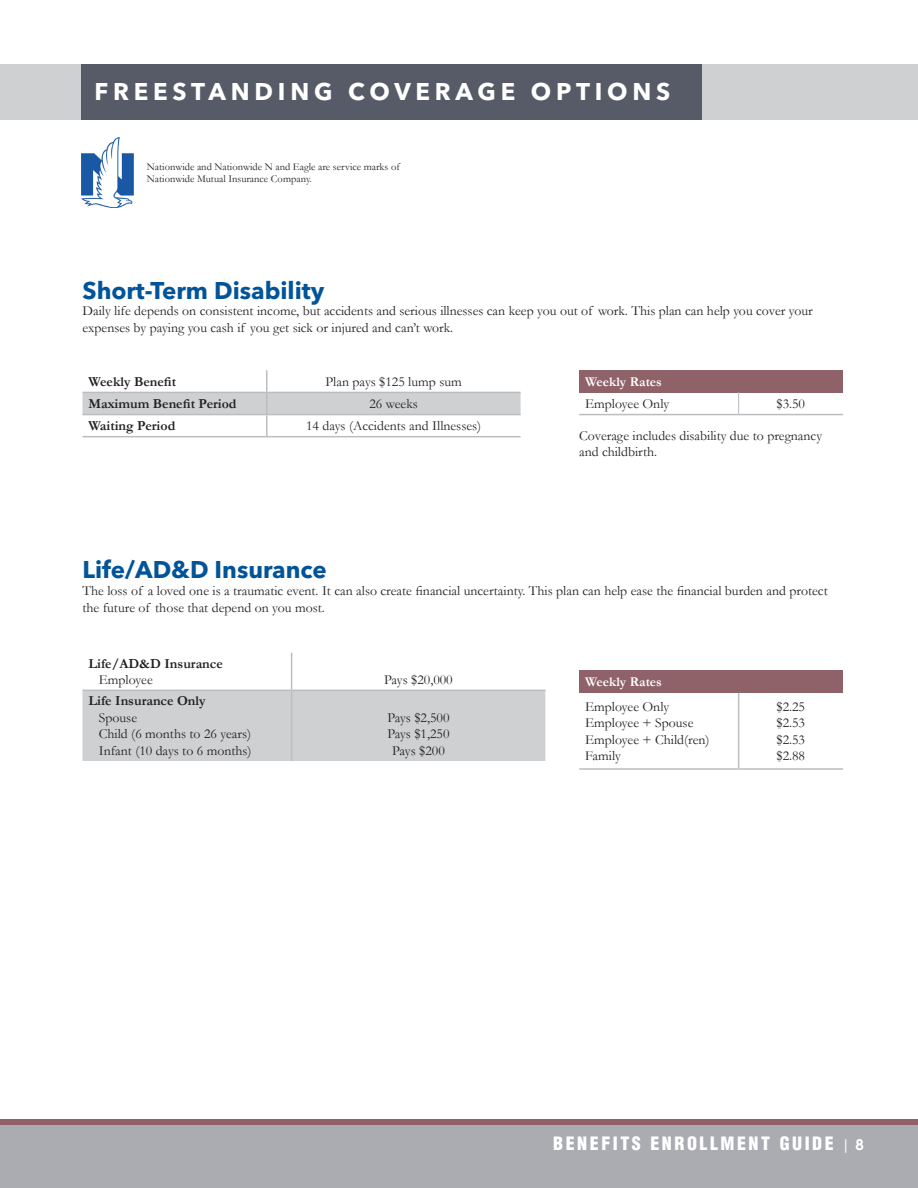
<style>
.page{position:relative;width:918px;height:1188px;background:#fff}
.page>*{position:absolute;margin:0;border:0;box-sizing:border-box;transform-origin:0 0}
.t1{font:700 24px "Avenir Next LT Pro";color:#01549a}
.t2{font:700 24px "Avenir Next LT Pro";letter-spacing:.2em;color:#fff}
.t3{font:900 condensed 18px "Helvetica LT Std";letter-spacing:.14em;color:#fff}
.t4{font:13.8px/16.5px "Garamond";color:#231f20}
.t5{font:700 13.8px "Garamond";color:#231f20}
.t6{font:700 13.5px "Garamond";color:#fff}
.t7{font:10.5px/12.6px "Garamond";color:#231f20}
.s1{font-family:"Century Gothic";font-weight:400;font-stretch:normal;font-size:15px}
.s2{font-family:"Century Gothic";font-weight:700;font-stretch:normal;font-size:15px}
</style>
<div class="page">
<div style="left:858px;top:64px;width:60px;height:55px;background:#ced0d1"></div>
<div style="left:0;top:1125px;width:918px;height:63px;background:#abacb2"></div>
<div style="left:0;top:1120px;width:918px;height:5px;background:#8f6168"></div>
<div style="left:0;top:64px;width:873px;height:55px;background:#ced0d1"></div>
<div style="left:81px;top:64px;width:621px;height:55px;background:#565b67"></div>
<div style="left:82px;top:393px;width:439px;height:21px;background:#ced0d1"></div>
<hr style="left:266px;top:370px;width:2px;height:22px;background:#bcbdc0">
<hr style="left:82px;top:392px;width:185px;height:1px;background:#bcbdc0">
<hr style="left:267px;top:392px;width:254px;height:1px;background:#bcbdc0">
<hr style="left:266px;top:393px;width:2px;height:21px;background:#bcbdc0">
<hr style="left:82px;top:414px;width:185px;height:1px;background:#bcbdc0">
<hr style="left:267px;top:414px;width:254px;height:1px;background:#bcbdc0">
<hr style="left:266px;top:415px;width:2px;height:21px;background:#bcbdc0">
<hr style="left:82px;top:436px;width:185px;height:1px;background:#bcbdc0">
<hr style="left:267px;top:436px;width:254px;height:1px;background:#bcbdc0">
<div style="left:82px;top:691px;width:463px;height:70px;background:#ced0d1"></div>
<hr style="left:291px;top:653px;width:1px;height:37px;background:#bcbdc0">
<hr style="left:82px;top:690px;width:210px;height:1px;background:#bcbdc0">
<hr style="left:292px;top:690px;width:253px;height:1px;background:#bcbdc0">
<hr style="left:291px;top:691px;width:1px;height:70px;background:#bcbdc0">
<div style="left:579px;top:370px;width:264px;height:22px;background:#8f6168"></div>
<svg style="left:738px;top:392px;width:1px;height:22px"></svg>
<hr style="left:579px;top:414px;width:160px;height:1px;background:#bcbdc0">
<hr style="left:739px;top:414px;width:104px;height:1px;background:#bcbdc0">
<div style="left:579px;top:671px;width:264px;height:22px;background:#8f6168"></div>
<hr style="left:738px;top:693px;width:1px;height:75px;background:#bcbdc0">
<hr style="left:579px;top:768px;width:160px;height:2px;background:#bcbdc0">
<hr style="left:739px;top:768px;width:104px;height:2px;background:#bcbdc0">
<img style="left:81px;top:137px;width:53px;height:71px">
<p class="t2" style="left:94px;top:77px;width:578px">FREESTANDING COVERAGE OPTIONS</p>
<p class="t7" style="left:147px;top:160px;width:254px">Nationwide and Nationwide N and Eagle are service marks of<br>Nationwide Mutual Insurance Company.</p>
<p class="t1" style="left:82px;top:276px;width:243px">Short-Term Disability</p>
<p class="t4" style="left:82px;top:302px;width:732px">Daily life depends on consistent income, but accidents and serious illnesses can keep you out of work. This plan can help you cover your expenses by paying you cash if you get sick or injured and can’t work.</p>
<p class="t5" style="left:88px;top:372px;width:89px">Weekly Benefit</p>
<p class="t4" style="left:326px;top:373px;width:138px">Plan pays $125 lump sum</p>
<p class="t5" style="left:88px;top:394px;width:150px">Maximum Benefit Period</p>
<p class="t4" style="left:369px;top:395px;width:50px">26 weeks</p>
<p class="t5" style="left:88px;top:416px;width:88px">Waiting Period</p>
<p class="t4" style="left:306px;top:417px;width:177px">14 days (Accidents and Illnesses)</p>
<p class="t6" style="left:585px;top:372px;width:78px">Weekly Rates</p>
<p class="t4" style="left:585px;top:395px;width:86px">Employee Only</p>
<p class="t4" style="left:777px;top:395px;width:30px">$3.50</p>
<p class="t4" style="left:579px;top:427px;width:244px">Coverage includes disability due to pregnancy and childbirth.</p>
<p class="t1" style="left:82px;top:555px;width:246px">Life/AD&amp;D Insurance</p>
<p class="t4" style="left:82px;top:582px;width:747px">The loss of a loved one is a traumatic event. It can also create financial uncertainty. This plan can help ease the financial burden and protect the future of those that depend on you most.</p>
<p class="t5" style="left:88px;top:654px;width:136px">Life/AD&amp;D Insurance</p>
<p class="t4" style="left:99px;top:671px;width:55px">Employee</p>
<p class="t4" style="left:384px;top:671px;width:70px">Pays $20,000</p>
<p class="t5" style="left:88px;top:692px;width:119px">Life Insurance Only</p>
<p class="t4" style="left:99px;top:709px;width:40px">Spouse</p>
<p class="t4" style="left:99px;top:726px;width:154px">Child (6 months to 26 years)</p>
<p class="t4" style="left:99px;top:742px;width:154px">Infant (10 days to 6 months)</p>
<p class="t4" style="left:387px;top:709px;width:64px">Pays $2,500</p>
<p class="t4" style="left:387px;top:726px;width:64px">Pays $1,250</p>
<p class="t4" style="left:392px;top:742px;width:54px">Pays $200</p>
<p class="t6" style="left:585px;top:673px;width:78px">Weekly Rates</p>
<p class="t4" style="left:585px;top:698px;width:86px">Employee Only</p>
<p class="t4" style="left:585px;top:714px;width:110px">Employee + Spouse</p>
<p class="t4" style="left:585px;top:731px;width:126px">Employee + Child(ren)</p>
<p class="t4" style="left:585px;top:747px;width:37px">Family</p>
<p class="t4" style="left:777px;top:698px;width:30px">$2.25</p>
<p class="t4" style="left:777px;top:714px;width:30px">$2.53</p>
<p class="t4" style="left:777px;top:731px;width:30px">$2.53</p>
<p class="t4" style="left:777px;top:747px;width:30px">$2.88</p>
<h2 class="t3" style="left:553px;top:1132px;width:312px">BENEFITS ENROLLMENT GUIDE <span class="s1">|</span> <span class="s2">8</span></h2>
</div>
